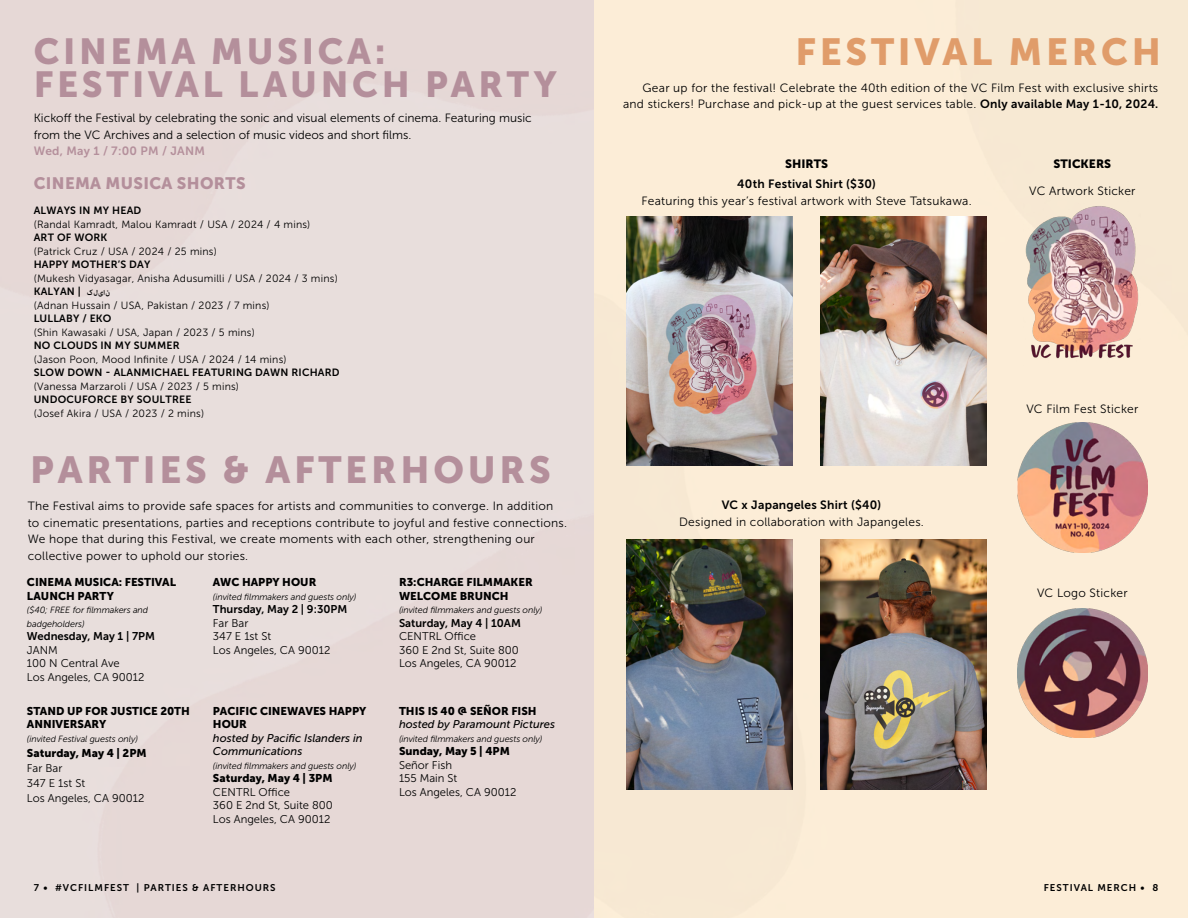
<style>
.page{position:relative;width:1188px;height:918px;background:#fff}
.page>*{position:absolute;margin:0;border:0;box-sizing:border-box;transform-origin:0 0}
.toc_header{font:37.5px "Museo Sans 900";letter-spacing:.1em;color:#b48f9b}
.toc_header-2{font:37.5px "Museo Sans 900";letter-spacing:.1em;color:#e09c6a}
.toc_header-3{font:36px "Museo Sans 900";letter-spacing:.1em;color:#b48f9b}
.Competition_with_Preface{font:16.5px "Museo Sans 900";letter-spacing:.02em;color:#b48f9b}
.Competition_with_Preface-2{font:12px/16.5px "Museo Sans 300";letter-spacing:.02em;color:#000}
.Competition_with_Preface-3{font:12px/16.5px "Museo Sans 300";color:#000}
.Competition_with_Preface-4{font:12px "Museo Sans 700";letter-spacing:.02em;color:#000}
.Competition_with_Preface-5{font:12px "Museo Sans 700";letter-spacing:.02em;color:#b48f9b}
.t1{font:12px "Museo Sans 900";color:#000}
.Parties{font:11.25px/13.5px "Museo Sans 300";color:#000}
.Parties-2{font:11.25px/13.5px "Museo Sans 900";color:#000}
.t2{font:italic 11.25px/13.5px "Museo Sans 500";color:#000}
.Competition_with_Preface-6{font:10.5px "Museo Sans 300";letter-spacing:.02em;color:#000}
.Competition_with_Preface-7{font:10.5px "Museo Sans 700";letter-spacing:.02em;color:#000}
.t3{font:9.75px "Museo Sans 700";letter-spacing:.1em;color:#000}
.Parties-3{font:italic 9px/13.5px "Museo Sans 300";letter-spacing:-.01em;color:#000}
.s1{font-family:"Adobe Arabic";font-weight:700}
.s2{font-family:"Museo Sans 700"}
</style>
<div class="page">
<img style="left:0;top:0;width:1188px;height:918px">
<img style="left:626px;top:216px;width:167px;height:250px">
<img style="left:820px;top:540px;width:167px;height:250px">
<img style="left:626px;top:540px;width:167px;height:250px">
<img style="left:820px;top:216px;width:167px;height:250px">
<img style="left:1024px;top:195px;width:117px;height:173px">
<img style="left:1017px;top:422px;width:130px;height:130px">
<img style="left:1017px;top:608px;width:130px;height:130px">
<p class="toc_header-3" style="left:34px;top:31px;width:353px">CINEMA MUSICA:</p>
<p class="toc_header-3" style="left:34px;top:64px;width:525px">FESTIVAL LAUNCH PARTY</p>
<p class="Competition_with_Preface-3" style="left:34px;top:110px;width:500px">Kickoff the Festival by celebrating the sonic and visual elements of cinema. Featuring music from the VC Archives and a selection of music videos and short films.</p>
<p class="Competition_with_Preface-5" style="left:34px;top:144px;width:173px">Wed, May 1 / 7:00 PM / JANM</p>
<p class="Competition_with_Preface" style="left:34px;top:174px;width:213px">CINEMA MUSICA SHORTS</p>
<p class="Competition_with_Preface-7" style="left:34px;top:205px;width:109px">ALWAYS IN MY HEAD</p>
<p class="Competition_with_Preface-6" style="left:34px;top:218px;width:278px">(Randal Kamradt, Malou Kamradt / USA / 2024 / 4 mins)</p>
<p class="Competition_with_Preface-7" style="left:34px;top:232px;width:75px">ART OF WORK</p>
<p class="Competition_with_Preface-6" style="left:34px;top:245px;width:185px">(Patrick Cruz / USA / 2024 / 25 mins)</p>
<p class="Competition_with_Preface-7" style="left:34px;top:259px;width:118px">HAPPY MOTHER’S DAY</p>
<p class="Competition_with_Preface-6" style="left:34px;top:272px;width:305px">(Mukesh Vidyasagar, Anisha Adusumilli / USA / 2024 / 3 mins)</p>
<p class="Competition_with_Preface-7" style="left:34px;top:286px;width:78px">KALYAN <span class="s1">ک</span>| <span class="s1">نایل</span></p>
<p class="Competition_with_Preface-6" style="left:34px;top:299px;width:237px">(Adnan Hussain / USA, Pakistan / 2023 / 7 mins)</p>
<p class="Competition_with_Preface-7" style="left:34px;top:313px;width:79px">LULLABY / EKO</p>
<p class="Competition_with_Preface-6" style="left:34px;top:326px;width:223px">(Shin Kawasaki / USA, Japan / 2023 / 5 mins)</p>
<p class="Competition_with_Preface-7" style="left:34px;top:340px;width:147px">NO CLOUDS IN MY SUMMER</p>
<p class="Competition_with_Preface-6" style="left:34px;top:354px;width:254px">(Jason Poon, Mood Infinite / USA / 2024 / 14 mins)</p>
<p class="Competition_with_Preface-7" style="left:34px;top:367px;width:307px">SLOW DOWN - ALANMICHAEL FEATURING DAWN RICHARD</p>
<p class="Competition_with_Preface-6" style="left:34px;top:381px;width:207px">(Vanessa Marzaroli / USA / 2023 / 5 mins)</p>
<p class="Competition_with_Preface-7" style="left:34px;top:394px;width:159px">UNDOCUFORCE BY SOULTREE</p>
<p class="Competition_with_Preface-6" style="left:34px;top:408px;width:172px">(Josef Akira / USA / 2023 / 2 mins)</p>
<p class="toc_header" style="left:30px;top:449px;width:522px">PARTIES &amp; AFTERHOURS</p>
<p class="Competition_with_Preface-2" style="left:28px;top:498px;width:541px">The Festival aims to provide safe spaces for artists and communities to converge. In addition to cinematic presentations, parties and receptions contribute to joyful and festive connections.<br>We hope that during this Festival, we create moments with each other, strengthening our collective power to uphold our stories.</p>
<p class="Parties-2" style="left:27px;top:576px;width:151px">CINEMA MUSICA: FESTIVAL<br>LAUNCH PARTY</p>
<p class="Parties-3" style="left:27px;top:604px;width:123px">($40; FREE for filmmakers and badgeholders)</p>
<p class="Parties" style="left:27px;top:630px;width:130px"><span class="s2">Wednesday, May 1 | 7PM<br></span>JANM<br>100 N Central Ave<br>Los Angeles, CA 90012</p>
<p class="Parties-2" style="left:27px;top:704px;width:165px">STAND UP FOR JUSTICE 20TH<br>ANNIVERSARY</p>
<p class="Parties-3" style="left:27px;top:732px;width:113px">(invited Festival guests only)</p>
<p class="Parties-2" style="left:27px;top:746px;width:121px">Saturday, May 4 | 2PM</p>
<p class="Parties" style="left:27px;top:760px;width:119px;line-height:15px">Far Bar<br>347 E 1st St<br>Los Angeles, CA 90012</p>
<p class="Parties-2" style="left:213px;top:576px;width:105px">AWC HAPPY HOUR</p>
<p class="Parties-3" style="left:213px;top:590px;width:145px">(invited filmmakers and guests only)</p>
<p class="Parties" style="left:213px;top:603px;width:136px"><span class="s2">Thursday, May 2 | 9:30PM<br></span>Far Bar<br>347 E 1st St<br>Los Angeles, CA 90012</p>
<p class="Parties-2" style="left:213px;top:704px;width:155px">PACIFIC CINEWAVES HAPPY<br>HOUR</p>
<p class="t2" style="left:213px;top:731px;width:151px">hosted by Pacific Islanders in<br>Communications</p>
<p class="Parties-3" style="left:213px;top:759px;width:145px">(invited filmmakers and guests only)</p>
<p class="Parties-2" style="left:213px;top:771px;width:121px">Saturday, May 4 | 3PM</p>
<p class="Parties" style="left:213px;top:785px;width:121px">CENTRL Office<br>360 E 2nd St, Suite 800<br>Los Angeles, CA 90012</p>
<p class="t3" style="left:34px;top:882px;width:243px">7 • #VCFILMFEST | PARTIES &amp; AFTERHOURS</p>
<p class="Parties-2" style="left:399px;top:576px;width:135px">R3:CHARGE FILMMAKER<br>WELCOME BRUNCH</p>
<p class="Parties-3" style="left:399px;top:604px;width:145px">(invited filmmakers and guests only)</p>
<p class="Parties" style="left:399px;top:616px;width:124px"><span class="s2">Saturday, May 4 | 10AM<br></span>CENTRL Office<br>360 E 2nd St, Suite 800<br>Los Angeles, CA 90012</p>
<p class="Parties-2" style="left:399px;top:704px;width:139px">THIS IS 40 @ SEÑOR FISH</p>
<p class="t2" style="left:399px;top:717px;width:158px">hosted by Paramount Pictures</p>
<p class="Parties-3" style="left:399px;top:732px;width:145px">(invited filmmakers and guests only)</p>
<p class="Parties-2" style="left:399px;top:744px;width:112px">Sunday, May 5 | 4PM</p>
<p class="Parties" style="left:399px;top:758px;width:119px">Señor Fish<br>155 Main St<br>Los Angeles, CA 90012</p>
<p class="toc_header-2" style="left:795px;top:30px;width:367px">FESTIVAL MERCH</p>
<p class="Competition_with_Preface-2" style="left:623px;top:80px;width:537px;text-align:right">Gear up for the festival! Celebrate the 40th edition of the VC Film Fest with exclusive shirts and stickers! Purchase and pick-up at the guest services table. <span class="s2">Only available May 1-10, 2024.</span></p>
<p class="t1" style="left:785px;top:157px;width:44px">SHIRTS</p>
<p class="Competition_with_Preface-4" style="left:737px;top:177px;width:140px">40th Festival Shirt ($30)</p>
<p class="Competition_with_Preface-2" style="left:641px;top:192px;width:332px">Featuring this year’s festival artwork with Steve Tatsukawa.</p>
<p class="t1" style="left:1054px;top:157px;width:59px">STICKERS</p>
<p class="Competition_with_Preface-2" style="left:1029px;top:183px;width:108px">VC Artwork Sticker</p>
<p class="Competition_with_Preface-4" style="left:722px;top:498px;width:161px">VC x Japangeles Shirt ($40)</p>
<p class="Competition_with_Preface-2" style="left:679px;top:513px;width:246px">Designed in collaboration with Japangeles.</p>
<p class="Competition_with_Preface-2" style="left:1026px;top:401px;width:114px">VC Film Fest Sticker</p>
<p class="Competition_with_Preface-2" style="left:1037px;top:584px;width:92px">VC Logo Sticker</p>
<p class="t3" style="left:1044px;top:882px;width:116px">FESTIVAL MERCH • 8</p>
</div>
